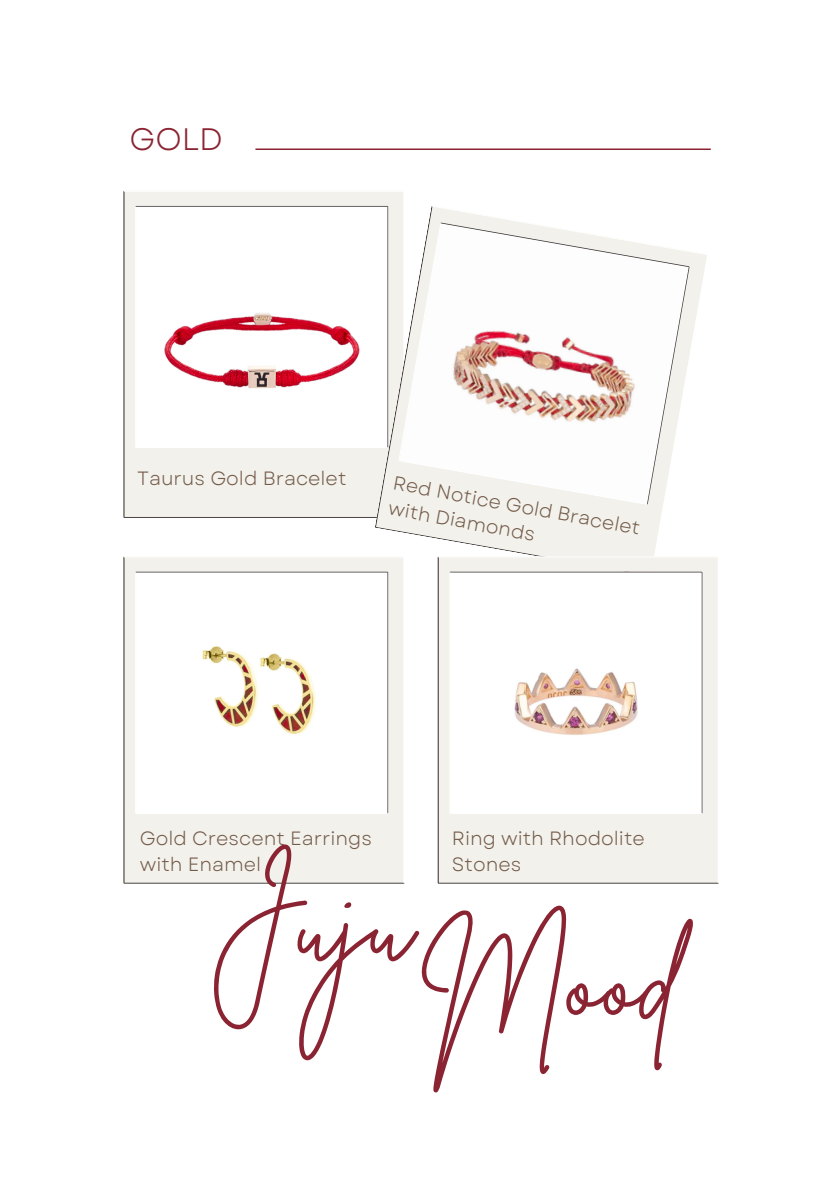
<style>
.page{position:relative;width:834px;height:1196px;background:#fff}
.page>*{position:absolute;margin:0;border:0;box-sizing:border-box;transform-origin:0 0}
.t1{font:116.4px "Brittany Signature";color:#8a2432}
.t2{font:31px "Garet";color:#8a2432}
.t3{font:19.2px/25.4px "Garet";color:#745c4b}
</style>
<div class="page">
<svg style="left:124px;top:191px;width:279px;height:326px"></svg>
<svg style="left:375px;top:206px;width:23px;height:326px;fill:#f2f1eb"></svg>
<svg style="left:398px;top:206px;width:309px;height:370px"></svg>
<svg style="left:124px;top:556px;width:281px;height:327px"></svg>
<svg style="left:438px;top:556px;width:280px;height:327px"></svg>
<hr style="left:255px;top:148px;width:456px;height:2px;background:#8a2432">
<h2 class="t2" style="left:130px;top:116px;width:95px">GOLD</h2>
<p class="t3" style="left:137px;top:466px;width:211px">Taurus Gold Bracelet</p>
<p class="t3" style="left:395px;top:471px;width:253px;line-height:24.8px;rotate:10deg">Red Notice Gold Bracelet with Diamonds</p>
<p class="t3" style="left:140px;top:826px;width:234px">Gold Crescent Earri ngs with Enamel</p>
<p class="t3" style="left:452px;top:826px;width:194px">Ring with Rhodolite<br>Stones</p>
<h1 class="t1" style="left:208px;top:845px;width:207px">Juju</h1>
<h1 class="t1" style="left:420px;top:906px;width:260px">Mood</h1>
</div>
